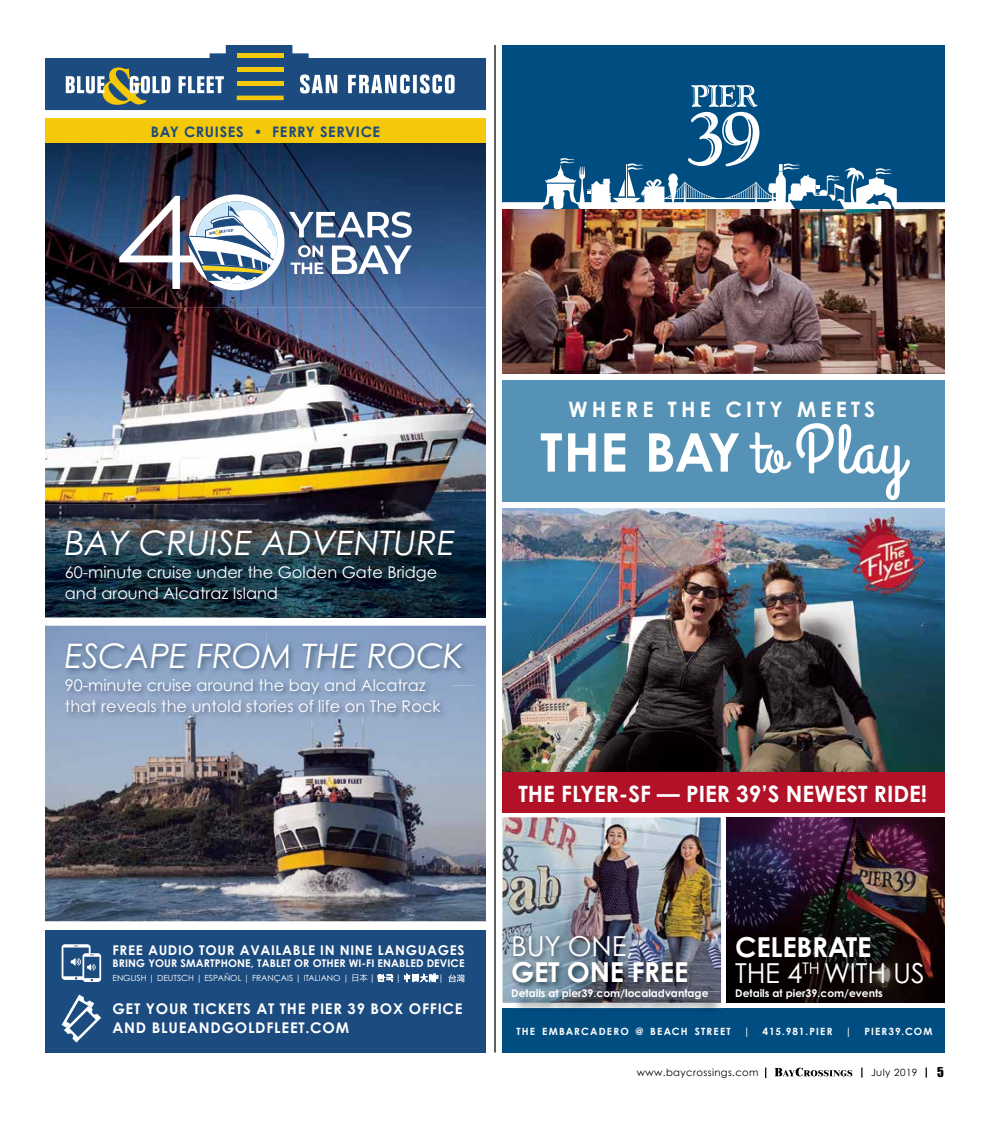
<style>
.page{position:relative;width:990px;height:1125px;background:#fff}
.page>*{position:absolute;margin:0;border:0;box-sizing:border-box;transform-origin:0 0}
.t1{font:700 53.38px "Century Gothic";letter-spacing:-.01em;color:#fff}
.t2{font:italic 33.88px "Century Gothic";color:#fff}
.t3{font:italic 33.88px "Century Gothic";letter-spacing:-.02em;color:#fff}
.t4{font:27.5px/26.1px "Century Gothic";letter-spacing:-.01em;color:#fff}
.t5{font:700 27.5px "Century Gothic";letter-spacing:-.01em;color:#fff}
.t6{font:700 22.62px "Century Gothic";color:#fff}
.t7{font:700 21.25px "Century Gothic";letter-spacing:.2em;color:#fff}
.t8{font:16.12px/21px "Century Gothic";color:#fff}
.t9{font:700 14.75px/19px "Century Gothic";letter-spacing:.05em;color:#fff}
.t10{font:700 14.5px "Century Gothic";letter-spacing:.04em;color:#1c4b7f}
.t11{font:700 13.5px "Century Gothic";letter-spacing:.05em;color:#fff}
.t12{font:12.5px "Impact";color:#000}
.t13{font:700 10.62px "Century Gothic";color:#fff}
.t14{font:700 10px "Century Gothic";letter-spacing:.115em;color:#fff}
.t15{font:10px "Century Gothic";letter-spacing:.04em;color:#000}
.t16{font:8.5px "Century Gothic";color:#fff}
.s1{font-family:"Grand Hotel";font-weight:400;font-size:57.25px}
.s2{font-family:"Grand Hotel";font-weight:400;font-size:69.25px}
.s3{font-family:"Hira Kaku Pro W3"}
.s4{font-weight:700}
</style>
<div class="page">
<svg style="left:775px;top:1068px;width:77px;height:8px"></svg>
<hr style="left:494px;top:45px;width:2px;height:1007px;background:#000">
<img style="left:45px;top:308px;width:441px;height:196px">
<img style="left:45px;top:504px;width:441px;height:113px">
<img style="left:45px;top:143px;width:441px;height:165px">
<div style="left:45px;top:119px;width:441px;height:24px;background:#f5c909"></div>
<img style="left:45px;top:626px;width:441px;height:295px">
<div style="left:45px;top:930px;width:441px;height:122px;background:#1c4b7f"></div>
<img style="left:59px;top:633px;width:415px;height:53px">
<img style="left:59px;top:672px;width:393px;height:55px">
<img style="left:119px;top:194px;width:293px;height:96px">
<svg style="left:62px;top:944px;width:39px;height:38px"></svg>
<svg style="left:377px;top:974px;width:16px;height:8px"></svg>
<svg style="left:404px;top:973px;width:35px;height:10px"></svg>
<svg style="left:448px;top:974px;width:17px;height:8px"></svg>
<svg style="left:62px;top:995px;width:39px;height:48px"></svg>
<svg style="left:45px;top:45px;width:441px;height:65px"></svg>
<img style="left:502px;top:508px;width:443px;height:265px">
<div style="left:502px;top:1008px;width:443px;height:44px;background:#004d81"></div>
<div style="left:502px;top:45px;width:443px;height:164px;background:#004d81"></div>
<svg style="left:502px;top:85px;width:443px;height:124px"></svg>
<div style="left:502px;top:380px;width:443px;height:122px;background:#5592b6"></div>
<img style="left:502px;top:817px;width:219px;height:186px">
<img style="left:726px;top:818px;width:219px;height:184px">
<img style="left:510px;top:933px;width:184px;height:56px">
<img style="left:514px;top:1003px;width:209px;height:7px">
<img style="left:514px;top:991px;width:207px;height:12px">
<img style="left:502px;top:209px;width:443px;height:165px">
<div style="left:502px;top:773px;width:443px;height:39px;background:#b11228"></div>
<p class="t10" style="left:151px;top:122px;width:231px">BAY CRUISES • FERRY SERVICE</p>
<h2 class="t2" style="left:65px;top:522px;width:392px">BAY CRUISE ADVENTURE</h2>
<p class="t8" style="left:65px;top:562px;width:374px">60-minute cruise under the Golden Gate Bridge and around Alcatraz Island</p>
<h2 class="t3" style="left:65px;top:635px;width:400px">ESCAPE FROM THE ROCK</h2>
<p class="t8" style="left:65px;top:675px;width:377px">90-minute cruise around the bay and Alcatraz that reveals the untold stories of life on The Rock</p>
<h3 class="t7" style="left:569px;top:396px;width:308px">WHERE THE CITY MEETS</h3>
<h1 class="t1" style="left:540px;top:419px;width:365px">THE BAY <span class="s1">to</span> <span class="s2">Play</span></h1>
<h3 class="t6" style="left:518px;top:780px;width:410px">THE FLYER-SF — PIER 39’S NEWEST RIDE!</h3>
<p class="t11" style="left:112px;top:941px;width:354px">FREE AUDIO TOUR AVAILABLE IN NINE LANGUAGES</p>
<p class="t13" style="left:112px;top:957px;width:354px">BRING YOUR SMARTPHONE, TABLET OR OTHER WI-FI ENABLED DEVICE</p>
<p class="t16" style="left:112px;top:973px;width:263px">ENGLISH | DEUTSCH | ESPAÑOL | FRANÇAIS | ITALIANO | <span class="s3">日本 |</span></p>
<p class="t9" style="left:112px;top:999px;width:352px">GET YOUR TICKETS AT THE PIER 39 BOX OFFICE<br>AND BLUEANDGOLDFLEET.COM</p>
<h3 class="t4" style="left:511px;top:933px;width:124px">BUY ONE,</h3>
<h3 class="t5" style="left:511px;top:955px;width:179px">GET ONE FREE</h3>
<h3 class="t4" style="left:735px;top:934px;width:191px"><span class="s4">CELEBRATE<br></span>THE 4<sup>TH</sup> WITH US</h3>
<p class="t13" style="left:511px;top:987px;width:199px">Details at pier39.com/localadvantage</p>
<p class="t13" style="left:735px;top:987px;width:149px">Details at pier39.com/events</p>
<p class="t14" style="left:517px;top:1025px;width:216px">THE EMBARCADERO @ BEACH STREET</p>
<p class="t14" style="left:744px;top:1025px;width:8px">|</p>
<p class="t14" style="left:763px;top:1025px;width:71px">415.981.PIER</p>
<p class="t14" style="left:845px;top:1025px;width:8px">|</p>
<p class="t14" style="left:864px;top:1025px;width:70px">PIER39.COM</p>
<p class="t15" style="left:637px;top:1066px;width:123px">www.baycrossings.com</p>
<p class="t15" style="left:871px;top:1066px;width:48px">July 2019</p>
<p class="t12" style="left:937px;top:1063px;width:8px">5</p>
</div>
